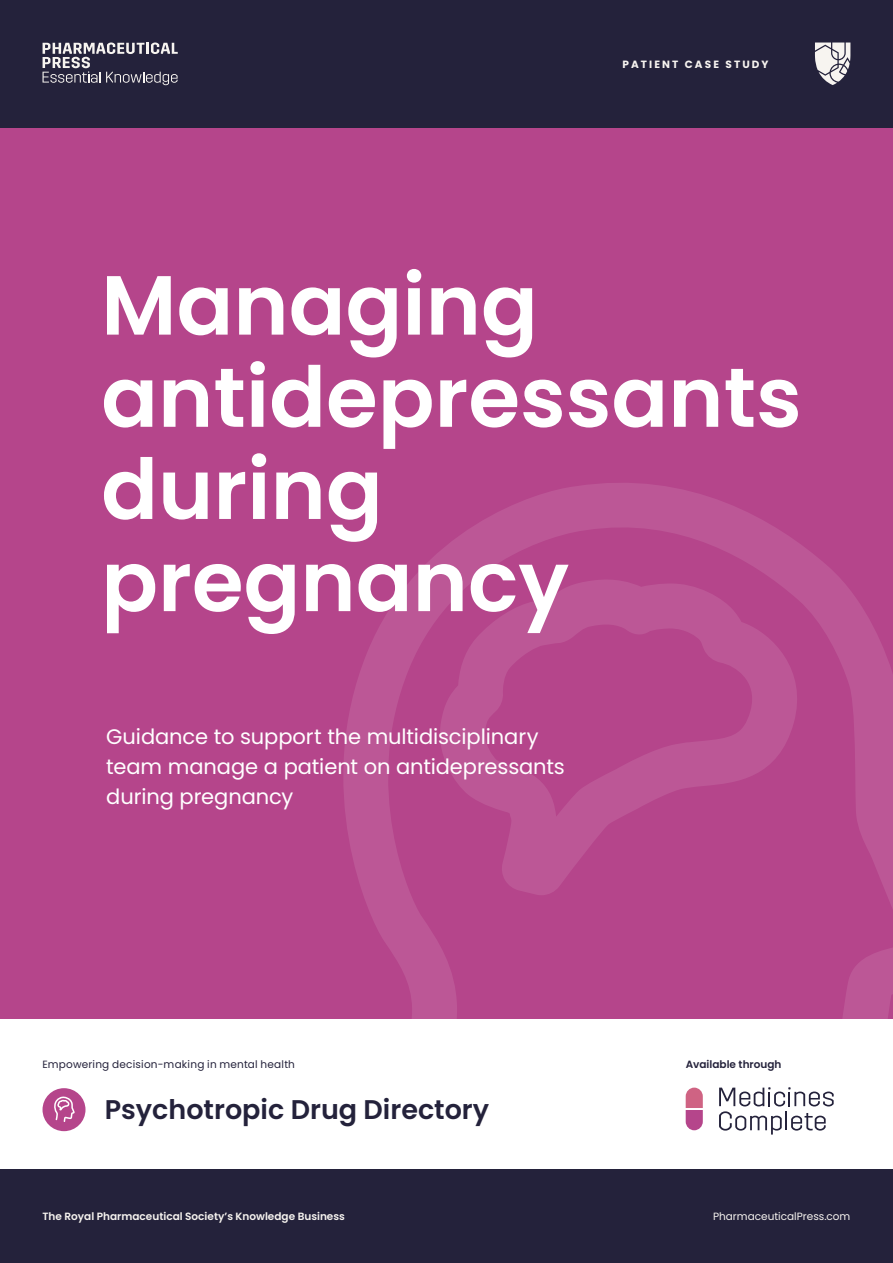
<style>
.page{position:relative;width:893px;height:1263px;background:#fff}
.page>*{position:absolute;margin:0;border:0;box-sizing:border-box;transform-origin:0 0}
.t1{font:600 83.85px/92.1px "Poppins";color:#fff}
.t2{font:600 27px "Poppins";color:#24223b}
.t3{font:21px/30px "Poppins";letter-spacing:-.005em;color:#fff}
.t4{font:600 10.5px "Poppins";color:#f7f4f0}
.t5{font:10.5px "Poppins";letter-spacing:.02em;color:#24223b}
.t6{font:10.5px "Poppins";color:#f7f4f0}
.t7{font:600 10.5px "Poppins";color:#24223b}
.t8{font:700 10.5px "Poppins";letter-spacing:.2em;color:#f7f4f0}
</style>
<div class="page">
<div style="left:0;top:128px;width:893px;height:891px;background:#b5458b"></div>
<svg style="left:343px;top:483px;width:550px;height:536px"></svg>
<svg style="left:435px;top:578px;width:373px;height:317px"></svg>
<div style="left:0;top:0;width:893px;height:128px;background:#24223b"></div>
<svg style="left:815px;top:43px;width:35px;height:42px"></svg>
<svg style="left:43px;top:43px;width:135px;height:42px"></svg>
<svg style="left:686px;top:1087px;width:17px;height:43px"></svg>
<svg style="left:719px;top:1087px;width:115px;height:47px"></svg>
<div style="left:0;top:1169px;width:893px;height:94px;background:#24223b"></div>
<div style="left:43px;top:1088px;width:42px;height:43px;background:#b5458b;border-radius:50%"></div>
<svg style="left:54px;top:1096px;width:21px;height:26px"></svg>
<p class="t8" style="left:622px;top:58px;width:148px">PATIENT CASE STUDY</p>
<h1 class="t1" style="left:101px;top:260px;width:702px">Managing antidepressants during pregnancy</h1>
<p class="t3" style="left:106px;top:721px;width:460px">Guidance to support the multidisciplinary team manage a patient on antidepressants during pregnancy</p>
<p class="t5" style="left:43px;top:1058px;width:254px">Empowering decision-making in mental health</p>
<p class="t2" style="left:105px;top:1094px;width:386px">Psychotropic Drug Directory</p>
<p class="t7" style="left:686px;top:1058px;width:97px">Available through</p>
<p class="t4" style="left:43px;top:1211px;width:304px">The Royal Pharmaceutical Society’s Knowledge Business</p>
<p class="t6" style="left:713px;top:1211px;width:139px">PharmaceuticalPress.com</p>
</div>
